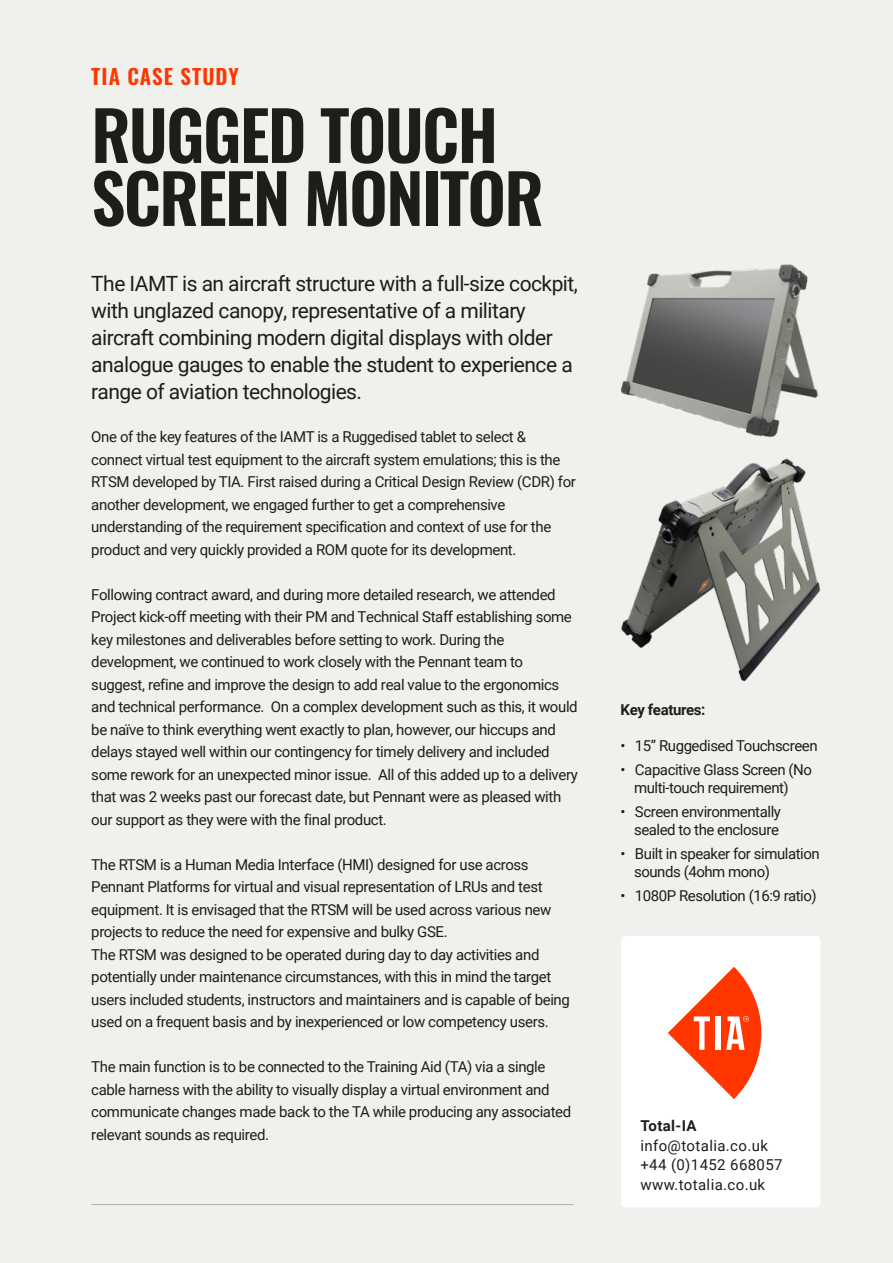
<style>
.page{position:relative;width:893px;height:1263px;background:#f0f1ed}
.page>*{position:absolute;margin:0;border:0;box-sizing:border-box;transform-origin:0 0}
.t1{font:600 67.5px/63px "Oswald";letter-spacing:-.025em;color:#1d1d1b}
.t2{font:21px/27px "Roboto";letter-spacing:-.025em;color:#1d1d1b}
.t3{font:600 21px "Oswald";letter-spacing:.05em;color:#ff3600}
.t4{font:15px/22.5px "Roboto";letter-spacing:-.025em;color:#1d1d1b}
.t5{font:15px/19.5px "Roboto";letter-spacing:.025em;color:#1d1d1b}
.t6{font:700 15px "Roboto";letter-spacing:-.025em;color:#1d1d1b}
</style>
<div class="page">
<img style="left:621px;top:458px;width:200px;height:224px">
<img style="left:621px;top:264px;width:198px;height:174px">
<div style="left:621px;top:936px;width:200px;height:271px;background:#fff;border-radius:4px"></div>
<svg style="left:668px;top:967px;width:94px;height:132px"></svg>
<hr style="left:91px;top:1204px;width:483px;height:1px;background:#b2b2b2">
<h2 class="t3" style="left:91px;top:66px;width:149px">TIA CASE STUDY</h2>
<h1 class="t1" style="left:91px;top:108px;width:454px">RUGGED TOUCH<br>SCREEN MONITOR</h1>
<p class="t2" style="left:91px;top:269px;width:488px">The IAMT is an aircraft structure with a full-size cockpit, with unglazed canopy, representative of a military aircraft combining modern digital displays with older analogue gauges to enable the student to experience a range of aviation technologies.</p>
<p class="t4" style="left:91px;top:425px;width:486px">One of the key features of the IAMT is a Ruggedised tablet to select &amp; connect virtual test equipment to the aircraft system emulations; this is the RTSM developed by TIA. First raised during a Critical Design Review (CDR) for another development, we engaged further to get a comprehensive understanding of the requirement specification and context of use for the product and very quickly provided a ROM quote for its development.</p>
<p class="t4" style="left:91px;top:583px;width:488px">Following contract award, and during more detailed research, we attended Project kick-off meeting with their PM and Technical Staff establishing some key milestones and deliverables before setting to work. During the development, we continued to work closely with the Pennant team to suggest, refine and improve the design to add real value to the ergonomics and technical performance. On a complex development such as this, it would be naïve to think everything went exactly to plan, however, our hiccups and delays stayed well within our contingency for timely delivery and included some rework for an unexpected minor issue. All of this added up to a delivery that was 2 weeks past our forecast date, but Pennant were as pleased with our support as they were with the final product.</p>
<p class="t4" style="left:91px;top:853px;width:480px">The RTSM is a Human Media Interface (HMI) designed for use across Pennant Platforms for virtual and visual representation of LRUs and test equipment. It is envisaged that the RTSM will be used across various new projects to reduce the need for expensive and bulky GSE.<br>The RTSM was designed to be operated during day to day activities and potentially under maintenance circumstances, with this in mind the target users included students, instructors and maintainers and is capable of being used on a frequent basis and by inexperienced or low competency users.</p>
<p class="t4" style="left:91px;top:1055px;width:481px">The main function is to be connected to the Training Aid (TA) via a single cable harness with the ability to visually display a virtual environment and communicate changes made back to the TA while producing any associated relevant sounds as required.</p>
<p class="t6" style="left:621px;top:699px;width:86px">Key features:</p>
<p class="t4" style="left:621px;top:734px;width:199px">• 15” Ruggedised Touchscreen</p>
<p class="t4" style="left:634px;top:760px;width:179px;line-height:18px;text-indent:-14px">• Capacitive Glass Screen (No multi-touch requirement)</p>
<p class="t4" style="left:621px;top:802px;width:162px;line-height:18px;text-align:right">• Screen environmentally sealed to the enclosure</p>
<p class="t4" style="left:634px;top:844px;width:187px;line-height:18px;text-indent:-14px">• Built in speaker for simulation sounds (4ohm mono)</p>
<p class="t4" style="left:621px;top:884px;width:198px">• 1080P Resolution (16:9 ratio)</p>
<p class="t6" style="left:640px;top:1115px;width:58px">Total-IA</p>
<p class="t5" style="left:640px;top:1135px;width:144px">info@totalia.co.uk +44 (0)1452 668057 www.totalia.co.uk</p>
</div>
